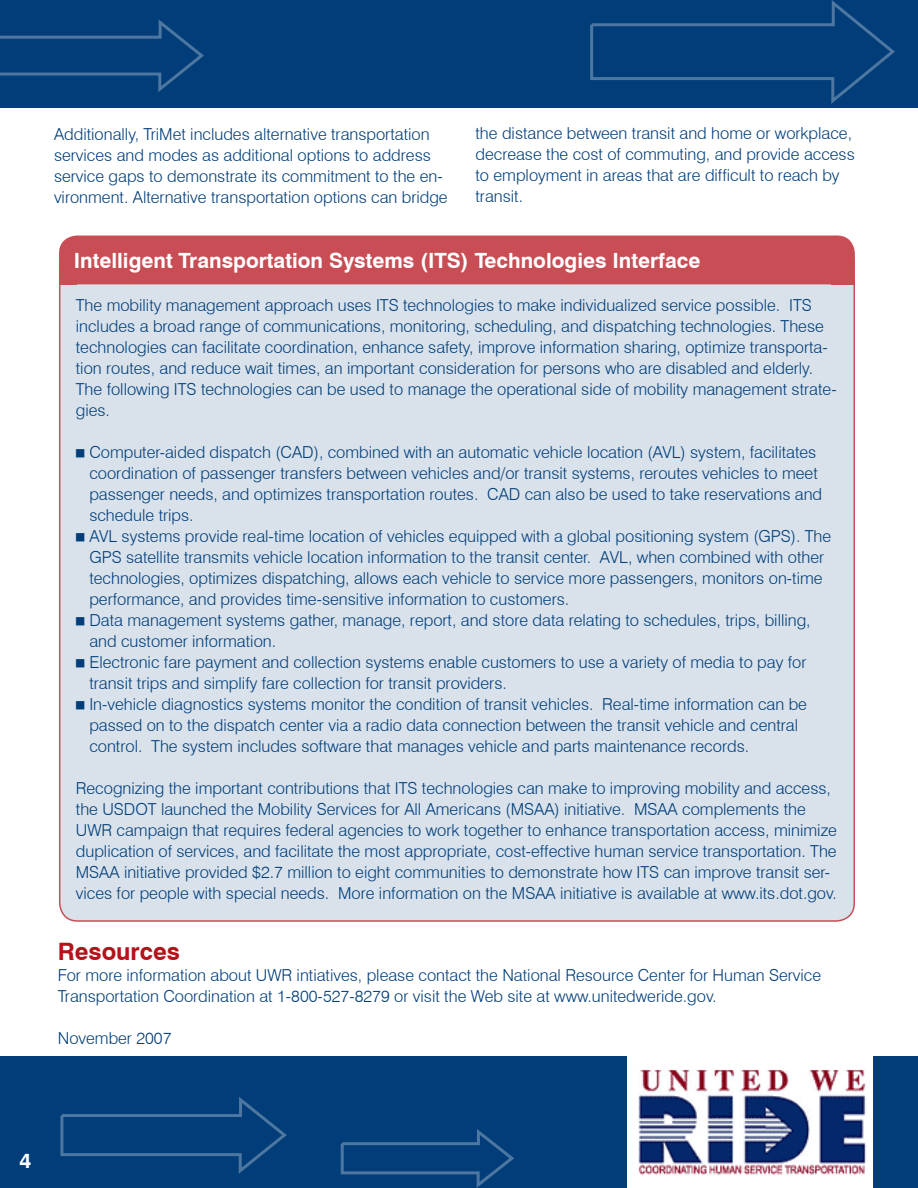
<style>
.page{position:relative;width:918px;height:1188px;background:#fff}
.page>*{position:absolute;margin:0;border:0;box-sizing:border-box;transform-origin:0 0}
.t1{font:700 24px "Swiss 721 BT";color:#b5121b}
.t2{font:700 21px "Swiss 721 BT";color:#fff}
.t3{font:300 16.5px/21px "Swiss 721 BT";color:#003d79}
</style>
<div class="page">
<div style="left:0;top:0;width:918px;height:108px;background:#003d79"></div>
<svg style="left:590px;top:0;width:305px;height:104px"></svg>
<svg style="left:0;top:19px;width:204px;height:73px"></svg>
<div style="left:0;top:1056px;width:918px;height:132px;background:#003d79"></div>
<svg style="left:60px;top:1097px;width:227px;height:77px"></svg>
<svg style="left:340px;top:1129px;width:174px;height:59px"></svg>
<div style="left:627px;top:1029px;width:246px;height:159px;background:#fff"></div>
<img style="left:638px;top:1069px;width:229px;height:106px">
<div style="left:60px;top:248px;width:794px;height:673px;background:#d9e2eb;border-radius:18px"></div>
<div style="left:59px;top:236px;width:796px;height:48px;background:#c84d54;border-radius:18px"></div>
<div style="left:59px;top:265px;width:17px;height:19px;background:#c84d54"></div>
<div style="left:831px;top:259px;width:24px;height:25px;background:#c84d54"></div>
<p class="t3" style="left:54px;top:123px;width:395px">Additionally, TriMet includes alternative transportation services and modes as additional options to address service gaps to demonstrate its commitment to the en&shy;vironment. Alternative transportation options can bridge</p>
<p class="t3" style="left:475px;top:122px;width:381px">the distance between transit and home or workplace, decrease the cost of commuting, and provide access to employment in areas that are difficult to reach by transit.</p>
<p class="t2" style="left:74px;top:247px;width:628px">Intelligent Transportation Systems (ITS) Technologies Interface</p>
<p class="t3" style="left:76px;top:295px;width:762px">The mobility management approach uses ITS technologies to make individualized service possible. ITS includes a broad range of communications, monitoring, scheduling, and dispatching technologies. These technologies can facilitate coordination, enhance safety, improve information sharing, optimize transporta&shy;tion routes, and reduce wait times, an important consideration for persons who are disabled and elderly.<br>The following ITS technologies can be used to manage the operational side of mobility management strate&shy;gies.</p>
<p class="t3" style="left:89px;top:442px;width:734px;text-indent:-14px">■ Computer-aided dispatch (CAD), combined with an automatic vehicle location (AVL) system, facilitates coordination of passenger transfers between vehicles and/or transit systems, reroutes vehicles to meet passenger needs, and optimizes transportation routes. CAD can also be used to take reservations and schedule trips.</p>
<p class="t3" style="left:89px;top:526px;width:743px;text-indent:-14px">■ AVL systems provide real-time location of vehicles equipped with a global positioning system (GPS). The GPS satellite transmits vehicle location information to the transit center. AVL, when combined with other technologies, optimizes dispatching, allows each vehicle to service more passengers, monitors on-time performance, and provides time-sensitive information to customers.</p>
<p class="t3" style="left:89px;top:610px;width:723px;text-indent:-14px">■ Data management systems gather, manage, report, and store data relating to schedules, trips, billing, and customer information.</p>
<p class="t3" style="left:89px;top:652px;width:719px;text-indent:-14px">■ Electronic fare payment and collection systems enable customers to use a variety of media to pay for transit trips and simplify fare collection for transit providers.</p>
<p class="t3" style="left:89px;top:694px;width:719px;text-indent:-14px">■ In-vehicle diagnostics systems monitor the condition of transit vehicles. Real-time information can be passed on to the dispatch center via a radio data connection between the transit vehicle and central control. The system includes software that manages vehicle and parts maintenance records.</p>
<p class="t3" style="left:76px;top:778px;width:763px">Recognizing the important contributions that ITS technologies can make to improving mobility and access, the USDOT launched the Mobility Services for All Americans (MSAA) initiative. MSAA complements the UWR campaign that requires federal agencies to work together to enhance transportation access, minimize duplication of services, and facilitate the most appropriate, cost-effective human service transportation. The MSAA initiative provided $2.7 million to eight communities to demonstrate how ITS can improve transit ser&shy;vices for people with special needs. More information on the MSAA initiative is available at www.its.dot.gov.</p>
<h1 class="t1" style="left:58px;top:937px;width:124px">Resources</h1>
<p class="t3" style="left:58px;top:965px;width:765px">For more information about UWR intiatives, please contact the National Resource Center for Human Service<br>Transportation Coordination at 1-800-527-8279 or visit the Web site at www.unitedweride.gov.</p>
<p class="t3" style="left:58px;top:1028px;width:115px">November 2007</p>
<p class="t2" style="left:20px;top:1148px;width:13px">4</p>
</div>
